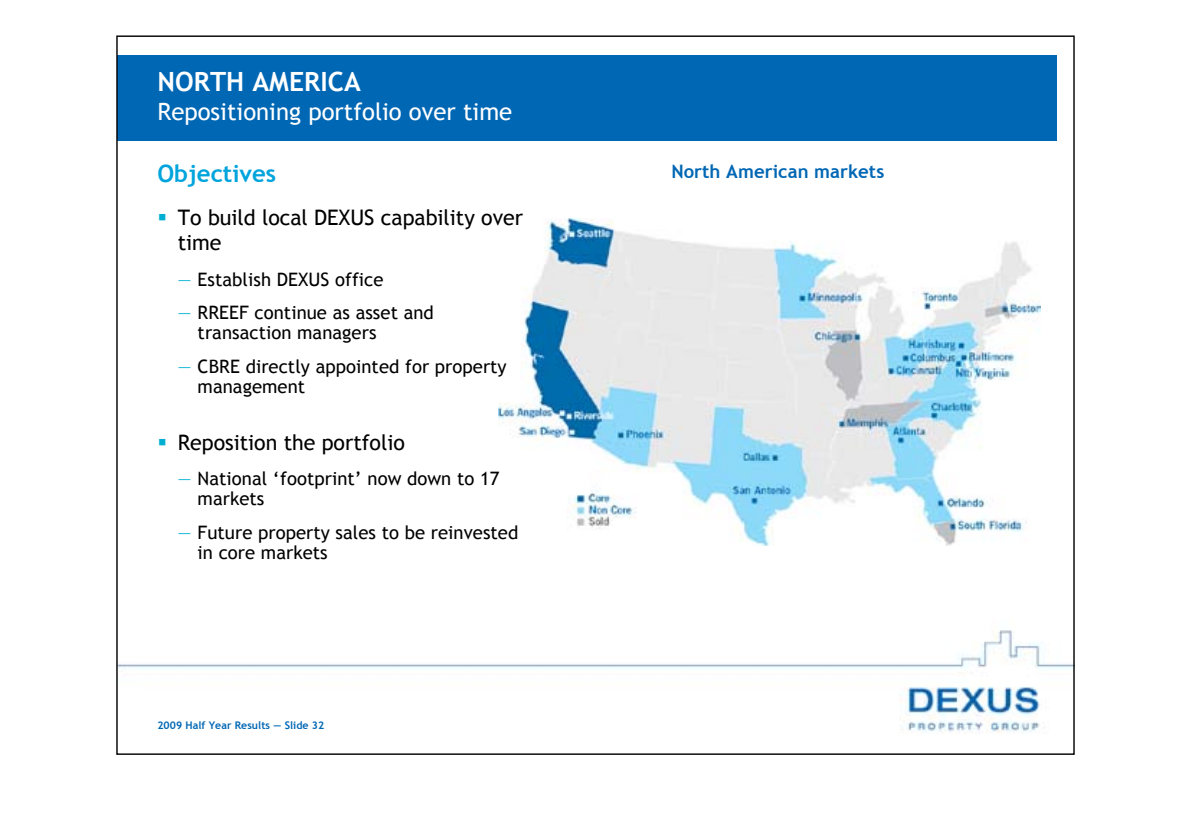
<style>
.page{position:relative;width:1191px;height:840px;background:#fff}
.page>*{position:absolute;margin:0;border:0;box-sizing:border-box;transform-origin:0 0}
.t1{font:700 26.4px "Trebuchet MS";color:#fff}
.t2{font:24px "Trebuchet MS";color:#fff}
.t3{font:700 24px "Trebuchet MS";color:#00a4dc}
.t4{font:21.4px/25.6px "Trebuchet MS";color:#000}
.t5{font:18.4px/20px "Trebuchet MS";letter-spacing:.005em;color:#000}
.t6{font:700 18.4px "Trebuchet MS";letter-spacing:.005em;color:#0067b4}
.t7{font:700 10.6px "Trebuchet MS";letter-spacing:.005em;color:#0067b4}
.s1{color:#00afd1}
</style>
<div class="page">
<img style="left:118px;top:630px;width:954px;height:104px">
<div style="left:118px;top:55px;width:939px;height:85px;background:#0067b4"></div>
<img style="left:498px;top:219px;width:542px;height:326px">
<h1 class="t1" style="left:157px;top:69px;width:205px">NORTH AMERICA</h1>
<h2 class="t2" style="left:157px;top:101px;width:356px">Repositioning portfolio over time</h2>
<h2 class="t3" style="left:157px;top:163px;width:120px">Objectives</h2>
<p class="t4" style="left:178px;top:205px;width:347px">To build local DEXUS capability over time</p>
<p class="t5" style="left:178px;top:270px;width:207px"><span class="s1">—</span> Establish DEXUS office</p>
<p class="t5" style="left:198px;top:304px;width:238px;text-indent:-20px"><span class="s1">—</span> RREEF continue as asset and transaction managers</p>
<p class="t5" style="left:198px;top:357px;width:311px;text-indent:-20px"><span class="s1">—</span> CBRE directly appointed for property management</p>
<p class="t4" style="left:178px;top:430px;width:228px">Reposition the portfolio</p>
<p class="t5" style="left:198px;top:469px;width:303px;text-indent:-20px"><span class="s1">—</span> National ‘footprint’ now down to 17 markets</p>
<p class="t5" style="left:198px;top:523px;width:322px;text-indent:-20px"><span class="s1">—</span> Future property sales to be reinvested in core markets</p>
<p class="t7" style="left:157px;top:720px;width:168px">2009 Half Year Results — Slide 32</p>
<p class="t6" style="left:671px;top:163px;width:214px">North American markets</p>
</div>
